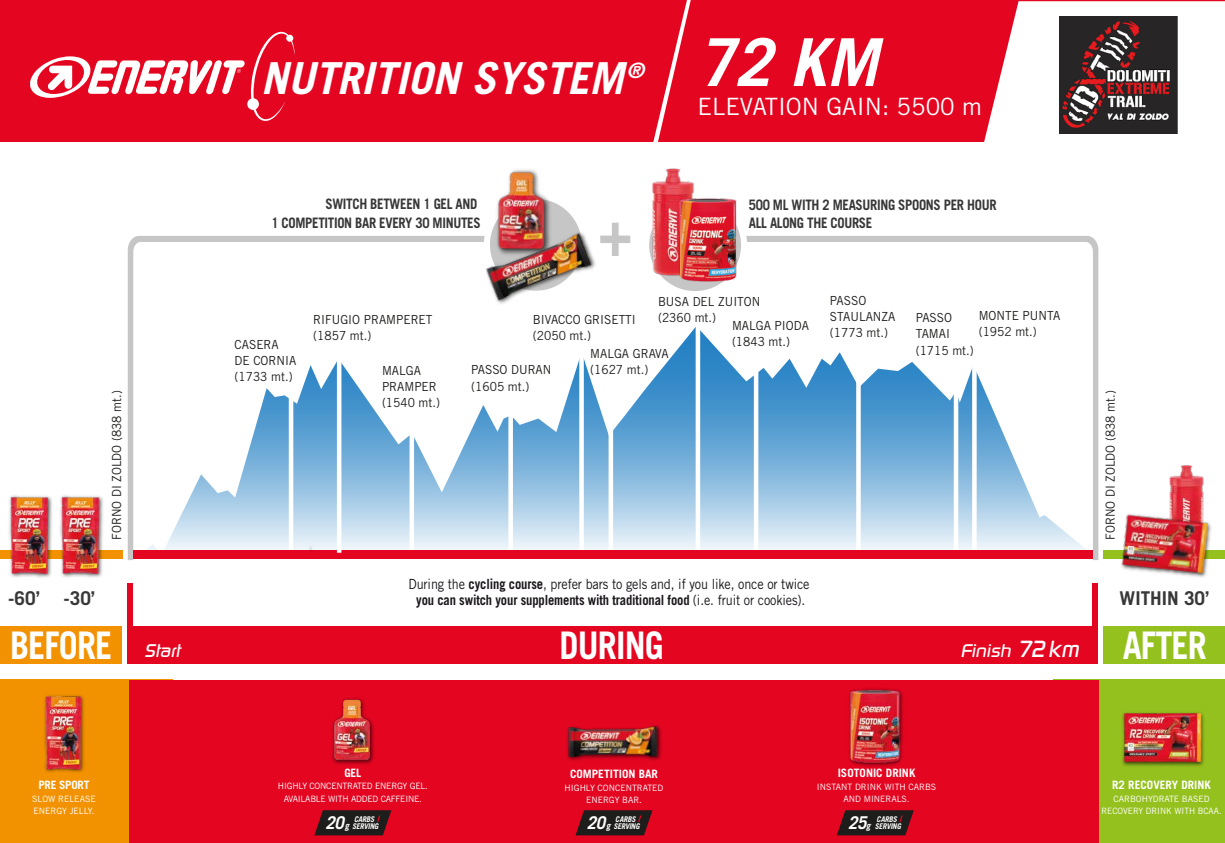
<style>
.page{position:relative;width:1225px;height:843px;background:#fff}
.page>*{position:absolute;margin:0;border:0;box-sizing:border-box;transform-origin:0 0}
.t1{font:italic 700 66.06px "Trade Gothic LT Std";color:#fff}
.t2{font:700 61.25px "Trade Gothic LT Std";color:#c6c6c6;scale:.9 1}
.t3{font:italic 700 44.1px "Trade Gothic LT Std";color:#fff}
.t4{font:700 38.06px "Trade Gothic LT Std";letter-spacing:-.025em;color:#fff;scale:.9 1}
.t5{font:23.89px "Trade Gothic LT Std";color:#fff}
.t6{font:700 18.99px "Trade Gothic LT Std";color:#383838}
.t7{font:italic 700 17.68px "Trade Gothic LT Std";color:#fff;scale:.95 1}
.t8{font:italic 700 17.41px "Digital Serial";color:#fff;scale:1.1 1}
.t9{font:700 14.44px/18.3px "Trade Gothic LT Std";letter-spacing:-.025em;color:#383737;scale:.9 1}
.t10{font:14px/15.8px "Trade Gothic LT Std";letter-spacing:-.01em;color:#1a161b;text-align:center;scale:.9 1}
.t11{font:12.51px/16.1px "Trade Gothic LT Std";color:#1d1d1b;scale:.95 1}
.t12{font:700 11.55px "Trade Gothic LT Std";color:#fff}
.t13{font:700 11.55px "Trade Gothic LT Std";letter-spacing:-.025em;color:#fff}
.t14{font:8.75px/12.5px "Trade Gothic LT Std";color:#fff;text-align:center}
.t15{font:8.75px/12.5px "Trade Gothic LT Std";letter-spacing:-.025em;color:#fff;text-align:center}
.t16{font:italic 700 7.88px/7.3px "Trade Gothic LT Std";letter-spacing:-.02em;color:#fff;scale:.95 1}
.s1{font-weight:700}
.s2{font-family:"Digital Serial";font-style:italic;font-size:17.41px}
.s3{font-size:22.22px}
.s4{font-family:"Trade Gothic LT Std";font-style:normal;font-size:38.06px}
.s5{font-size:9.36px}
</style>
<div class="page">
<svg style="left:127px;top:236px;width:972px;height:324px"></svg>
<div style="left:583px;top:214px;width:65px;height:36px;background:#fff"></div>
<hr style="left:954px;top:362px;width:4px;height:203px;background:#fff">
<div style="left:972px;top:363px;width:5px;height:203px;background:#fff"></div>
<hr style="left:754px;top:370px;width:4px;height:193px;background:#fff">
<div style="left:856px;top:349px;width:5px;height:214px;background:#fff"></div>
<hr style="left:289px;top:379px;width:4px;height:173px;background:#fff">
<hr style="left:410px;top:420px;width:4px;height:148px;background:#fff">
<div style="left:508px;top:406px;width:5px;height:158px;background:#fff"></div>
<div style="left:579px;top:344px;width:5px;height:220px;background:#fff"></div>
<hr style="left:696px;top:325px;width:4px;height:244px;background:#fff">
<hr style="left:609px;top:404px;width:4px;height:160px;background:#fff">
<div style="left:0;top:0;width:1225px;height:142px;background:#e40521"></div>
<svg style="left:653px;top:0;width:38px;height:142px"></svg>
<svg style="left:984px;top:1px;width:241px;height:141px;background:#f9dde1"></svg>
<svg style="left:251px;top:32px;width:44px;height:89px"></svg>
<div style="left:247px;top:98px;width:12px;height:12px;background:#fff;border-radius:50%"></div>
<div style="left:286px;top:35px;width:7px;height:7px;background:#fff;border-radius:50%"></div>
<svg style="left:30px;top:56px;width:215px;height:42px"></svg>
<div style="left:133px;top:550px;width:960px;height:9px;background:#e40521"></div>
<div style="left:0;top:679px;width:173px;height:164px;background:#f39200"></div>
<div style="left:1053px;top:679px;width:172px;height:164px;background:#95c11f"></div>
<div style="left:133px;top:626px;width:960px;height:38px;background:#e40521"></div>
<div style="left:0;top:626px;width:122px;height:38px;background:#f39200"></div>
<div style="left:128px;top:583px;width:5px;height:81px;background:#e40521"></div>
<div style="left:1093px;top:583px;width:5px;height:81px;background:#e40521"></div>
<img style="left:279px;top:512px;width:64px;height:48px">
<div style="left:1103px;top:626px;width:122px;height:38px;background:#95c11f"></div>
<div style="left:1103px;top:550px;width:122px;height:9px;background:#95c11f"></div>
<div style="left:129px;top:680px;width:970px;height:163px;background:#e40521"></div>
<svg style="left:837px;top:810px;width:77px;height:25px;background:#351a1b"></svg>
<img style="left:849px;top:688px;width:54px;height:79px">
<img style="left:1169px;top:465px;width:35px;height:46px">
<img style="left:0;top:495px;width:39px;height:83px">
<img style="left:39px;top:495px;width:84px;height:83px">
<img style="left:44px;top:695px;width:41px;height:78px">
<img style="left:1169px;top:511px;width:42px;height:66px">
<img style="left:1121px;top:514px;width:87px;height:61px">
<img style="left:1122px;top:712px;width:82px;height:54px">
<img style="left:1123px;top:713px;width:78px;height:50px">
<svg style="left:576px;top:810px;width:76px;height:25px;background:#331a1b"></svg>
<img style="left:567px;top:725px;width:95px;height:36px">
<svg style="left:314px;top:810px;width:77px;height:25px;background:#35191b"></svg>
<img style="left:332px;top:698px;width:42px;height:67px">
<img style="left:624px;top:168px;width:71px;height:122px">
<img style="left:663px;top:189px;width:91px;height:102px">
<img style="left:497px;top:169px;width:64px;height:51px">
<img style="left:473px;top:220px;width:133px;height:93px">
<img style="left:1060px;top:16px;width:117px;height:118px">
<hr style="left:337px;top:351px;width:4px;height:202px;background:#fff">
<h3 class="t3" style="left:261px;top:51px;width:385px">NUTRITION SYSTEM <sup>®</sup></h3>
<p class="t9" style="left:271px;top:195px;width:234px;text-align:right">SWITCH BETWEEN 1 GEL AND<br>1 COMPETITION BAR EVERY 30 MINUTES</p>
<h2 class="t2" style="left:599px;top:196px;width:38px">+</h2>
<h1 class="t1" style="left:698px;top:22px;width:182px">72 KM</h1>
<h3 class="t5" style="left:698px;top:92px;width:286px">ELEVATION GAIN: 5500 m</h3>
<p class="t9" style="left:749px;top:195px;width:277px">500 ML WITH 2 MEASURING SPOONS PER HOUR<br>ALL ALONG THE COURSE</p>
<p class="t11" style="left:830px;top:292px;width:70px">PASSO<br>STAULANZA (1773 mt.)</p>
<p class="t11" style="left:658px;top:294px;width:109px">BUSA DEL ZUITON (2360 mt.)</p>
<p class="t11" style="left:916px;top:310px;width:63px">PASSO<br>TAMAI (1715 mt.)</p>
<p class="t11" style="left:979px;top:307px;width:87px">MONTE PUNTA (1952 mt.)</p>
<p class="t11" style="left:533px;top:311px;width:110px">BIVACCO GRISETTI (2050 mt.)</p>
<p class="t11" style="left:313px;top:311px;width:127px">RIFUGIO PRAMPERET (1857 mt.)</p>
<p class="t11" style="left:732px;top:318px;width:82px">MALGA PIODA (1843 mt.)</p>
<p class="t11" style="left:235px;top:336px;width:66px">CASERA<br>DE CORNIA (1733 mt.)</p>
<p class="t11" style="left:590px;top:346px;width:84px">MALGA GRAVA (1627 mt.)</p>
<p class="t11" style="left:471px;top:362px;width:86px">PASSO DURAN (1605 mt.)</p>
<p class="t11" style="left:382px;top:362px;width:63px">MALGA<br>PRAMPER (1540 mt.)</p>
<p class="t11" style="left:109px;top:540px;width:159px;rotate:-90deg">FORNO DI ZOLDO (838 mt.)</p>
<p class="t11" style="left:1102px;top:540px;width:159px;rotate:-90deg">FORNO DI ZOLDO (838 mt.)</p>
<p class="t10" style="left:408px;top:576px;width:447px">During the <span class="s1">cycling course</span>, prefer bars to gels and, if you like, once or twice <span class="s1">you can switch your supplements with traditional food</span> (i.e. fruit or cookies).</p>
<h3 class="t6" style="left:8px;top:586px;width:33px">-60’</h3>
<h3 class="t6" style="left:64px;top:586px;width:33px">-30’</h3>
<h3 class="t6" style="left:1120px;top:586px;width:91px">WITHIN 30’</h3>
<h3 class="t4" style="left:10px;top:622px;width:190px">BEFORE <span class="s2">Start</span></h3>
<h3 class="t4" style="left:560px;top:622px;width:117px">DURING</h3>
<h3 class="t8" style="left:960px;top:641px;width:226px">Finish <span class="s3">72km</span> <span class="s4">AFTER</span></h3>
<p class="t13" style="left:39px;top:778px;width:52px">PRE SPORT</p>
<p class="t14" style="left:32px;top:792px;width:65px;text-align:left">SLOW RELEASE<br>ENERGY JELLY.</p>
<p class="t12" style="left:345px;top:765px;width:18px">GEL</p>
<p class="t15" style="left:278px;top:780px;width:151px">HIGHLY CONCENTRATED ENERGY GEL.<br>AVAILABLE WITH ADDED CAFFEINE.</p>
<h3 class="t7" style="left:326px;top:812px;width:26px">20<span class="s5">g</span></h3>
<p class="t16" style="left:352px;top:816px;width:29px">CARBS<br>SERVING</p>
<p class="t12" style="left:570px;top:767px;width:89px">COMPETITION BAR</p>
<p class="t14" style="left:565px;top:781px;width:100px">HIGHLY CONCENTRATED<br>ENERGY BAR.</p>
<h3 class="t7" style="left:587px;top:812px;width:26px">20<span class="s5">g</span></h3>
<p class="t16" style="left:613px;top:816px;width:29px">CARBS<br>SERVING</p>
<p class="t12" style="left:838px;top:766px;width:79px">ISOTONIC DRINK</p>
<p class="t14" style="left:817px;top:780px;width:121px">INSTANT DRINK WITH CARBS<br>AND MINERALS.</p>
<h3 class="t7" style="left:848px;top:812px;width:25px">25<span class="s5">g</span></h3>
<p class="t16" style="left:875px;top:816px;width:29px">CARBS<br>SERVING</p>
<p class="t12" style="left:1112px;top:778px;width:100px">R2 RECOVERY DRINK</p>
<p class="t14" style="left:1102px;top:792px;width:122px">CARBOHYDRATE BASED<br>RECOVERY DRINK WITH BCAA.</p>
</div>
